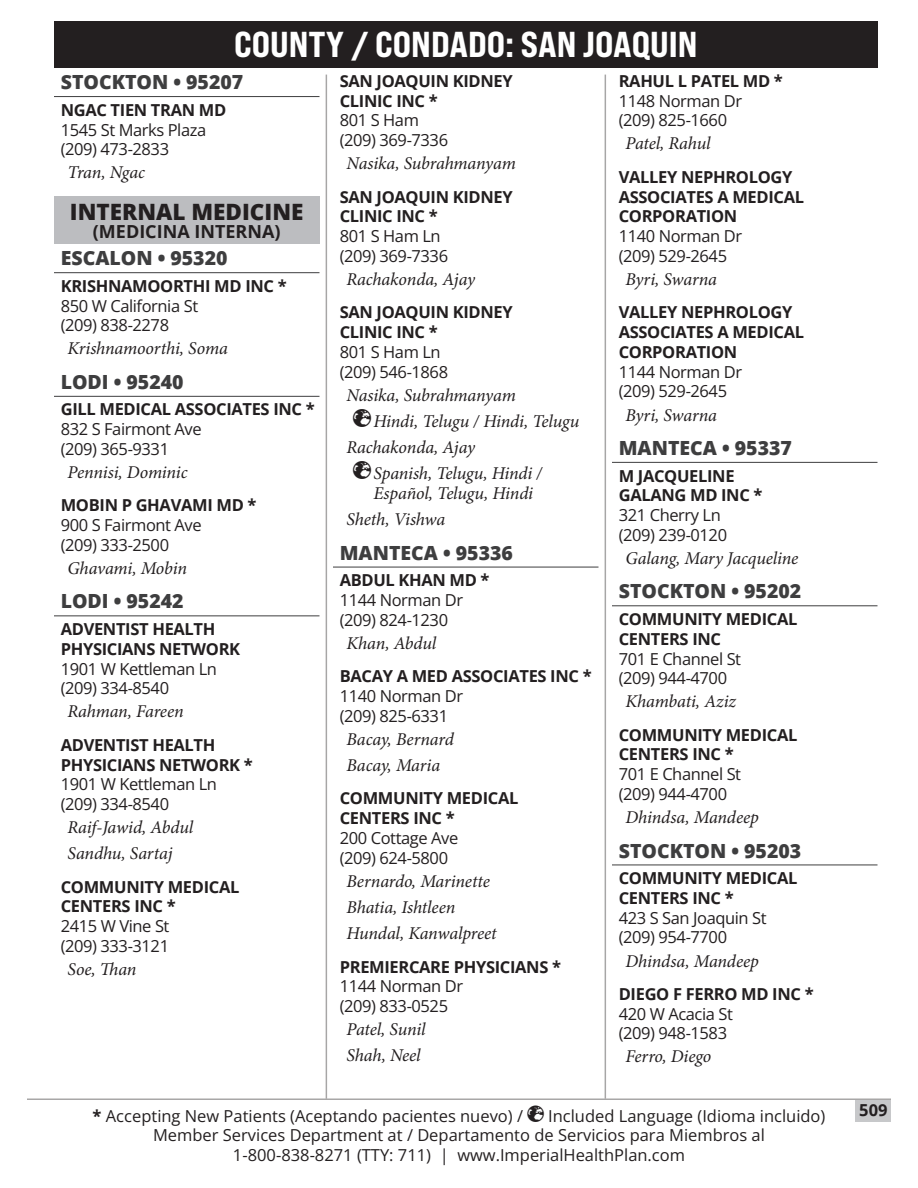
<style>
.page{position:relative;width:918px;height:1188px;background:#fff}
.page>*{position:absolute;margin:0;border:0;box-sizing:border-box;transform-origin:0 0}
.t1{font:36px "Bebas Neue Pro Exp Eb";color:#fff}
.Specialty{font:800 22.5px "Open Sans";color:#231f20}
.City{font:800 19.5px "Open Sans";color:#3e3e3f}
.Pro{font:italic 18px "Minion Pro";letter-spacing:-.01em;color:#231f20}
.Language{font:italic 18px/19.5px "Minion Pro";letter-spacing:-.015em;color:#231f20}
.Spanish{font:700 18px "Open Sans";color:#231f20}
.Location{font:16.5px/19.8px "Open Sans";letter-spacing:-.025em;color:#231f20}
.Group{font:700 16.5px/19.8px "Open Sans";letter-spacing:-.02em;color:#231f20}
.Location-2{font:16.5px "Open Sans";color:#231f20}
.s1{font-family:"Web Hosting Hub Glyphs";font-style:normal}
.s2{font-weight:700}
</style>
<div class="page">
<div style="left:54px;top:21px;width:824px;height:46px;background:#231f20"></div>
<div style="left:856px;top:1100px;width:35px;height:21px;background:#c7c8ca"></div>
<hr style="left:27px;top:1098px;width:864px;height:2px;background:#231f20">
<hr style="left:326px;top:75px;width:1px;height:1023px;background:#231f20">
<hr style="left:605px;top:75px;width:1px;height:1023px;background:#231f20">
<hr style="left:54px;top:96px;width:266px;height:1px;background:#3e3e3f">
<div style="left:54px;top:196px;width:266px;height:31px;background:#bcbdc0"></div>
<div style="left:54px;top:217px;width:266px;height:27px;background:#bcbdc0"></div>
<hr style="left:54px;top:272px;width:266px;height:1px;background:#3e3e3f">
<hr style="left:54px;top:396px;width:266px;height:1px;background:#3e3e3f">
<hr style="left:54px;top:615px;width:266px;height:1px;background:#3e3e3f">
<hr style="left:333px;top:567px;width:265px;height:1px;background:#3e3e3f">
<hr style="left:612px;top:462px;width:266px;height:1px;background:#3e3e3f">
<hr style="left:612px;top:605px;width:266px;height:1px;background:#3e3e3f">
<hr style="left:612px;top:865px;width:266px;height:1px;background:#3e3e3f">
<h1 class="t1" style="left:234px;top:22px;width:465px">COUNTY / CONDADO: SAN JOAQUIN</h1>
<h4 class="City" style="left:61px;top:67px;width:184px">STOCKTON • 95207</h4>
<p class="Group" style="left:61px;top:99px;width:167px">NGAC TIEN TRAN MD</p>
<p class="Location" style="left:61px;top:119px;width:147px">1545 St Marks Plaza (209) 473-2833</p>
<p class="Pro" style="left:68px;top:160px;width:79px">Tran, Ngac</p>
<h1 class="Specialty" style="left:70px;top:194px;width:235px">INTERNAL MEDICINE</h1>
<p class="Spanish" style="left:93px;top:218px;width:189px">(MEDICINA INTERNA)</p>
<h4 class="City" style="left:61px;top:243px;width:168px">ESCALON • 95320</h4>
<p class="Group" style="left:61px;top:276px;width:227px">KRISHNAMOORTHI MD INC *</p>
<p class="Location" style="left:61px;top:295px;width:139px">850 W California St (209) 838-2278</p>
<p class="Pro" style="left:68px;top:336px;width:162px">Krishnamoorthi, Soma</p>
<h4 class="City" style="left:61px;top:367px;width:124px">LODI • 95240</h4>
<p class="Group" style="left:61px;top:399px;width:255px">GILL MEDICAL ASSOCIATES INC *</p>
<p class="Location" style="left:61px;top:419px;width:142px">832 S Fairmont Ave (209) 365-9331</p>
<p class="Pro" style="left:68px;top:460px;width:122px">Pennisi, Dominic</p>
<p class="Group" style="left:61px;top:495px;width:197px">MOBIN P GHAVAMI MD *</p>
<p class="Location" style="left:61px;top:515px;width:142px">900 S Fairmont Ave (209) 333-2500</p>
<p class="Pro" style="left:68px;top:556px;width:121px">Ghavami, Mobin</p>
<h4 class="City" style="left:61px;top:587px;width:124px">LODI • 95242</h4>
<p class="Group" style="left:61px;top:619px;width:181px">ADVENTIST HEALTH<br>PHYSICIANS NETWORK</p>
<p class="Location" style="left:61px;top:658px;width:158px">1901 W Kettleman Ln (209) 334-8540</p>
<p class="Pro" style="left:68px;top:699px;width:118px">Rahman, Fareen</p>
<p class="Group" style="left:61px;top:734px;width:194px">ADVENTIST HEALTH<br>PHYSICIANS NETWORK *</p>
<p class="Location" style="left:61px;top:774px;width:158px">1901 W Kettleman Ln (209) 334-8540</p>
<p class="Pro" style="left:68px;top:815px;width:127px">Raif-Jawid, Abdul</p>
<p class="Pro" style="left:68px;top:841px;width:107px">Sandhu, Sartaj</p>
<p class="Group" style="left:61px;top:876px;width:180px">COMMUNITY MEDICAL<br>CENTERS INC *</p>
<p class="Location" style="left:61px;top:916px;width:110px">2415 W Vine St (209) 333-3121</p>
<p class="Pro" style="left:68px;top:957px;width:71px">Soe, Than</p>
<p class="Group" style="left:340px;top:71px;width:174px">SAN JOAQUIN KIDNEY<br>CLINIC INC *</p>
<p class="Location" style="left:340px;top:110px;width:110px">801 S Ham (209) 369-7336</p>
<p class="Pro" style="left:346px;top:151px;width:171px">Nasika, Subrahmanyam</p>
<p class="Group" style="left:340px;top:186px;width:174px">SAN JOAQUIN KIDNEY<br>CLINIC INC *</p>
<p class="Location" style="left:340px;top:226px;width:110px">801 S Ham Ln (209) 369-7336</p>
<p class="Pro" style="left:346px;top:267px;width:130px">Rachakonda, Ajay</p>
<p class="Group" style="left:340px;top:302px;width:174px">SAN JOAQUIN KIDNEY<br>CLINIC INC *</p>
<p class="Location" style="left:340px;top:342px;width:110px">801 S Ham Ln (209) 546-1868</p>
<p class="Pro" style="left:346px;top:383px;width:171px">Nasika, Subrahmanyam</p>
<p class="Language" style="left:353px;top:411px;width:228px"><span class="s1">Ì</span>Hindi, Telugu / Hindi, Telugu</p>
<p class="Pro" style="left:346px;top:435px;width:130px">Rachakonda, Ajay</p>
<p class="Language" style="left:374px;top:464px;width:170px;text-indent:-20px"><span class="s1">Ì</span>Spanish, Telugu, Hindi /<br>Español, Telugu, Hindi</p>
<p class="Pro" style="left:346px;top:507px;width:100px">Sheth, Vishwa</p>
<h4 class="City" style="left:340px;top:538px;width:175px">MANTECA • 95336</h4>
<p class="Group" style="left:340px;top:570px;width:151px">ABDUL KHAN MD *</p>
<p class="Location" style="left:340px;top:590px;width:125px">1144 Norman Dr (209) 824-1230</p>
<p class="Pro" style="left:346px;top:631px;width:91px">Khan, Abdul</p>
<p class="Group" style="left:340px;top:666px;width:253px">BACAY A MED ASSOCIATES INC *</p>
<p class="Location" style="left:340px;top:686px;width:125px">1140 Norman Dr (209) 825-6331</p>
<p class="Pro" style="left:346px;top:727px;width:109px">Bacay, Bernard</p>
<p class="Pro" style="left:346px;top:753px;width:95px">Bacay, Maria</p>
<p class="Group" style="left:340px;top:788px;width:180px">COMMUNITY MEDICAL<br>CENTERS INC *</p>
<p class="Location" style="left:340px;top:828px;width:120px">200 Cottage Ave (209) 624-5800</p>
<p class="Pro" style="left:346px;top:869px;width:145px">Bernardo, Marinette</p>
<p class="Pro" style="left:346px;top:895px;width:111px">Bhatia, Ishtleen</p>
<p class="Pro" style="left:346px;top:921px;width:152px">Hundal, Kanwalpreet</p>
<p class="Group" style="left:340px;top:956px;width:223px">PREMIERCARE PHYSICIANS *</p>
<p class="Location" style="left:340px;top:976px;width:125px">1144 Norman Dr (209) 833-0525</p>
<p class="Pro" style="left:346px;top:1017px;width:81px">Patel, Sunil</p>
<p class="Pro" style="left:346px;top:1043px;width:76px">Shah, Neel</p>
<p class="Group" style="left:619px;top:71px;width:166px">RAHUL L PATEL MD *</p>
<p class="Location" style="left:619px;top:90px;width:125px">1148 Norman Dr (209) 825-1660</p>
<p class="Pro" style="left:626px;top:131px;width:87px">Patel, Rahul</p>
<p class="Group" style="left:619px;top:166px;width:187px">VALLEY NEPHROLOGY<br>ASSOCIATES A MEDICAL<br>CORPORATION</p>
<p class="Location" style="left:619px;top:226px;width:125px">1140 Norman Dr (209) 529-2645</p>
<p class="Pro" style="left:626px;top:267px;width:93px">Byri, Swarna</p>
<p class="Group" style="left:619px;top:302px;width:187px">VALLEY NEPHROLOGY<br>ASSOCIATES A MEDICAL<br>CORPORATION</p>
<p class="Location" style="left:619px;top:361px;width:125px">1144 Norman Dr (209) 529-2645</p>
<p class="Pro" style="left:626px;top:402px;width:93px">Byri, Swarna</p>
<h4 class="City" style="left:619px;top:433px;width:175px">MANTECA • 95337</h4>
<p class="Group" style="left:619px;top:465px;width:145px">M JACQUELINE<br>GALANG MD INC *</p>
<p class="Location" style="left:619px;top:505px;width:110px">321 Cherry Ln (209) 239-0120</p>
<p class="Pro" style="left:626px;top:546px;width:174px">Galang, Mary Jacqueline</p>
<h4 class="City" style="left:619px;top:576px;width:184px">STOCKTON • 95202</h4>
<p class="Group" style="left:619px;top:609px;width:180px">COMMUNITY MEDICAL<br>CENTERS INC</p>
<p class="Location" style="left:619px;top:648px;width:124px">701 E Channel St (209) 944-4700</p>
<p class="Pro" style="left:626px;top:689px;width:112px">Khambati, Aziz</p>
<p class="Group" style="left:619px;top:724px;width:180px">COMMUNITY MEDICAL<br>CENTERS INC *</p>
<p class="Location" style="left:619px;top:764px;width:124px">701 E Channel St (209) 944-4700</p>
<p class="Pro" style="left:626px;top:805px;width:135px">Dhindsa, Mandeep</p>
<h4 class="City" style="left:619px;top:836px;width:184px">STOCKTON • 95203</h4>
<p class="Group" style="left:619px;top:868px;width:180px">COMMUNITY MEDICAL<br>CENTERS INC *</p>
<p class="Location" style="left:619px;top:907px;width:149px">423 S San Joaquin St (209) 954-7700</p>
<p class="Pro" style="left:626px;top:948px;width:135px">Dhindsa, Mandeep</p>
<p class="Group" style="left:619px;top:984px;width:196px">DIEGO F FERRO MD INC *</p>
<p class="Location" style="left:619px;top:1003px;width:116px">420 W Acacia St (209) 948-1583</p>
<p class="Pro" style="left:626px;top:1044px;width:87px">Ferro, Diego</p>
<p class="Location-2" style="left:93px;top:1104px;width:432px"><span class="s2">*</span> Accepting New Patients (Aceptando pacientes nuevo) /</p>
<p class="Location-2" style="left:548px;top:1104px;width:279px">Included Language (Idioma incluido)</p>
<p class="Location-2" style="left:153px;top:1124px;width:613px">Member Services Department at / Departamento de Servicios para Miembros al</p>
<p class="Location-2" style="left:233px;top:1143px;width:454px">1-800-838-8271 (TTY: 711) | www.ImperialHealthPlan.com</p>
<p class="Group" style="left:859px;top:1100px;width:30px">509</p>
</div>
